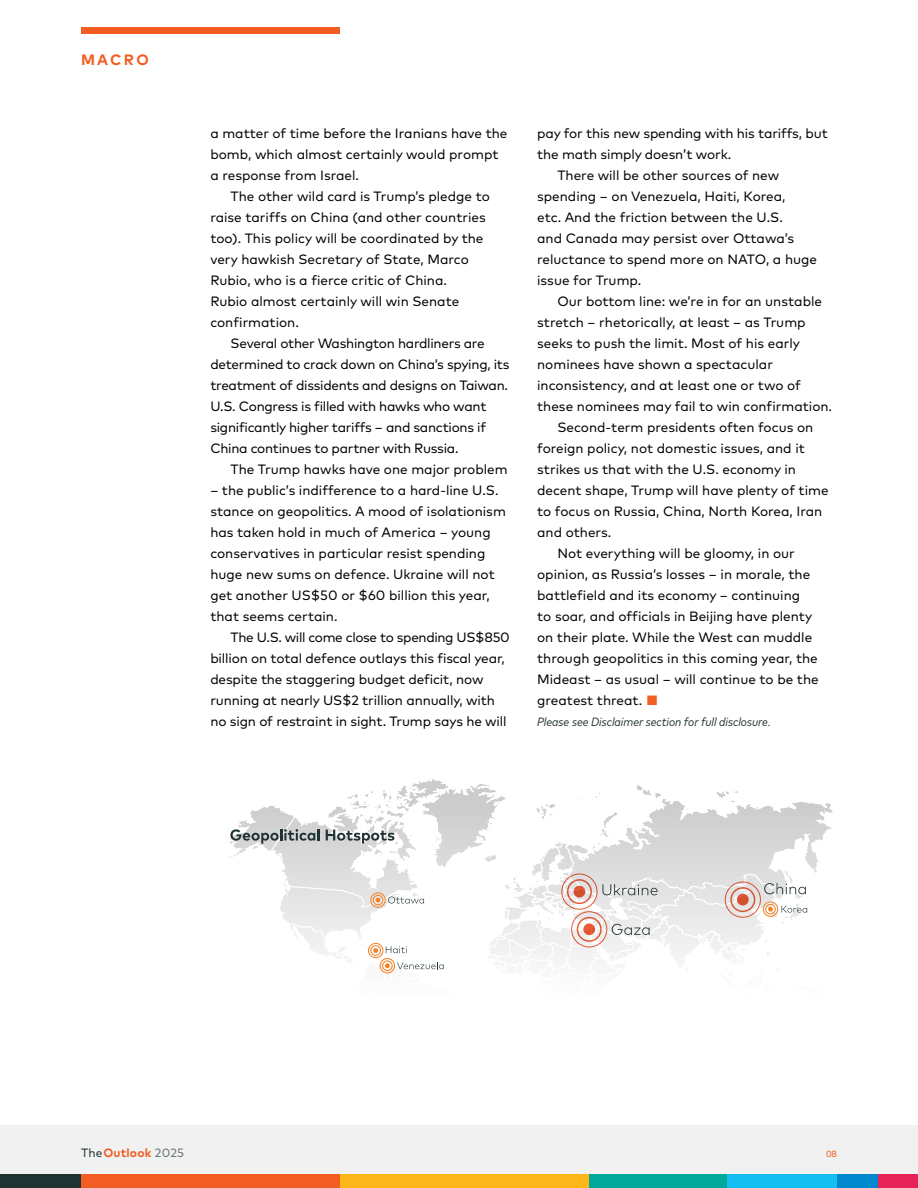
<style>
.page{position:relative;width:918px;height:1188px;background:#fff}
.page>*{position:absolute;margin:0;border:0;box-sizing:border-box;transform-origin:0 0}
.t1{font:700 15px "Mark OT";letter-spacing:.155em;color:#f15d22}
.Body_9_14{font:13.5px/21px "Mark OT";color:#000}
.Body_9_14-2{font:13.5px/21px "Mark OT";letter-spacing:-.02em;color:#000}
._04_End_of_Article_Statement{font:italic condensed 12px "Mark OT";color:#203232}
.t2{font:700 12px "Mark OT";letter-spacing:.015em;color:#f15d22}
.t3{font:9px "Mark OT";color:#f15d22}
.s1{color:#f15d22}
.s2{font-weight:400;color:#203232}
.s3{font-weight:400;color:#677374}
</style>
<div class="page">
<div style="left:0;top:1125px;width:918px;height:55px;background:#f1f1f2"></div>
<div style="left:0;top:1174px;width:81px;height:14px;background:#203232"></div>
<div style="left:587px;top:1174px;width:141px;height:14px;background:#00a99b"></div>
<div style="left:728px;top:1174px;width:109px;height:14px;background:#15bef0"></div>
<div style="left:837px;top:1174px;width:67px;height:14px;background:#0088ce"></div>
<div style="left:878px;top:1174px;width:40px;height:14px;background:#e62359"></div>
<div style="left:81px;top:1174px;width:259px;height:14px;background:#f15d22"></div>
<div style="left:340px;top:1174px;width:248px;height:14px;background:#fdb71a"></div>
<svg style="left:228px;top:779px;width:605px;height:195px"></svg>
<div style="left:765px;top:904px;width:11px;height:10px;border:1px solid #f47e20;border-radius:50%"></div>
<div style="left:725px;top:882px;width:36px;height:36px;border:1px solid #ed5a36;border-radius:50%"></div>
<svg style="left:737px;top:894px;width:12px;height:12px"></svg>
<div style="left:730px;top:887px;width:25px;height:25px;border:1px solid #ed5a36;border-radius:50%"></div>
<div style="left:81px;top:27px;width:259px;height:7px;background:#f15d22"></div>
<p class="t1" style="left:81px;top:49px;width:69px">MACRO</p>
<p class="Body_9_14" style="left:210px;top:123px;width:299px">a matter of time before the Iranians have the bomb, which almost certainly would prompt a response from Israel.</p>
<p class="Body_9_14" style="left:210px;top:186px;width:281px;text-indent:20px">The other wild card is Trump’s pledge to raise tariffs on China (and other countries too). This policy will be coordinated by the very hawkish Secretary of State, Marco Rubio, who is a fierce critic of China.<br>Rubio almost certainly will win Senate confirmation.</p>
<p class="Body_9_14-2" style="left:210px;top:333px;width:301px;text-indent:20px">Several other Washington hardliners are determined to crack down on China’s spying, its treatment of dissidents and designs on Taiwan.<br>U.S. Congress is filled with hawks who want significantly higher tariffs – and sanctions if China continues to partner with Russia.</p>
<p class="Body_9_14" style="left:231px;top:459px;width:279px">The Trump hawks have one major problem</p>
<p class="Body_9_14" style="left:210px;top:480px;width:297px">– the public’s indifference to a hard-line U.S. stance on geopolitics. A mood of isolationism has taken hold in much of America – young conservatives in particular resist spending huge new sums on defence. Ukraine will not get another US$50 or $60 billion this year, that seems certain.</p>
<p class="Body_9_14" style="left:210px;top:627px;width:301px;text-indent:20px">The U.S. will come close to spending US$850 billion on total defence outlays this fiscal year, despite the staggering budget deficit, now running at nearly US$2 trillion annually, with no sign of restraint in sight. Trump says he will</p>
<p class="Body_9_14" style="left:537px;top:123px;width:292px">pay for this new spending with his tariffs, but the math simply doesn’t work.</p>
<p class="Body_9_14" style="left:537px;top:165px;width:281px;text-indent:20px">There will be other sources of new spending – on Venezuela, Haiti, Korea,<br>etc. And the friction between the U.S.<br>and Canada may persist over Ottawa’s reluctance to spend more on NATO, a huge issue for Trump.</p>
<p class="Body_9_14" style="left:537px;top:291px;width:296px;text-indent:20px">Our bottom line: we’re in for an unstable stretch – rhetorically, at least – as Trump seeks to push the limit. Most of his early nominees have shown a spectacular inconsistency, and at least one or two of these nominees may fail to win confirmation.</p>
<p class="Body_9_14" style="left:537px;top:417px;width:293px;text-indent:20px">Second-term presidents often focus on foreign policy, not domestic issues, and it strikes us that with the U.S. economy in decent shape, Trump will have plenty of time to focus on Russia, China, North Korea, Iran and others.</p>
<p class="Body_9_14" style="left:537px;top:543px;width:283px;text-indent:20px">Not everything will be gloomy, in our opinion, as Russia’s losses – in morale, the battlefield and its economy – continuing<br>to soar, and officials in Beijing have plenty on their plate. While the West can muddle through geopolitics in this coming year, the Mideast – as usual – will continue to be the greatest threat. <span class="s1">■</span></p>
<p class="_04_End_of_Article_Statement" style="left:537px;top:715px;width:235px">Please see Disclaimer section for full disclosure.</p>
<p class="t2" style="left:81px;top:1144px;width:105px"><span class="s2">The</span>Outlook <span class="s3">2025</span></p>
<p class="t3" style="left:826px;top:1148px;width:12px">08</p>
</div>
